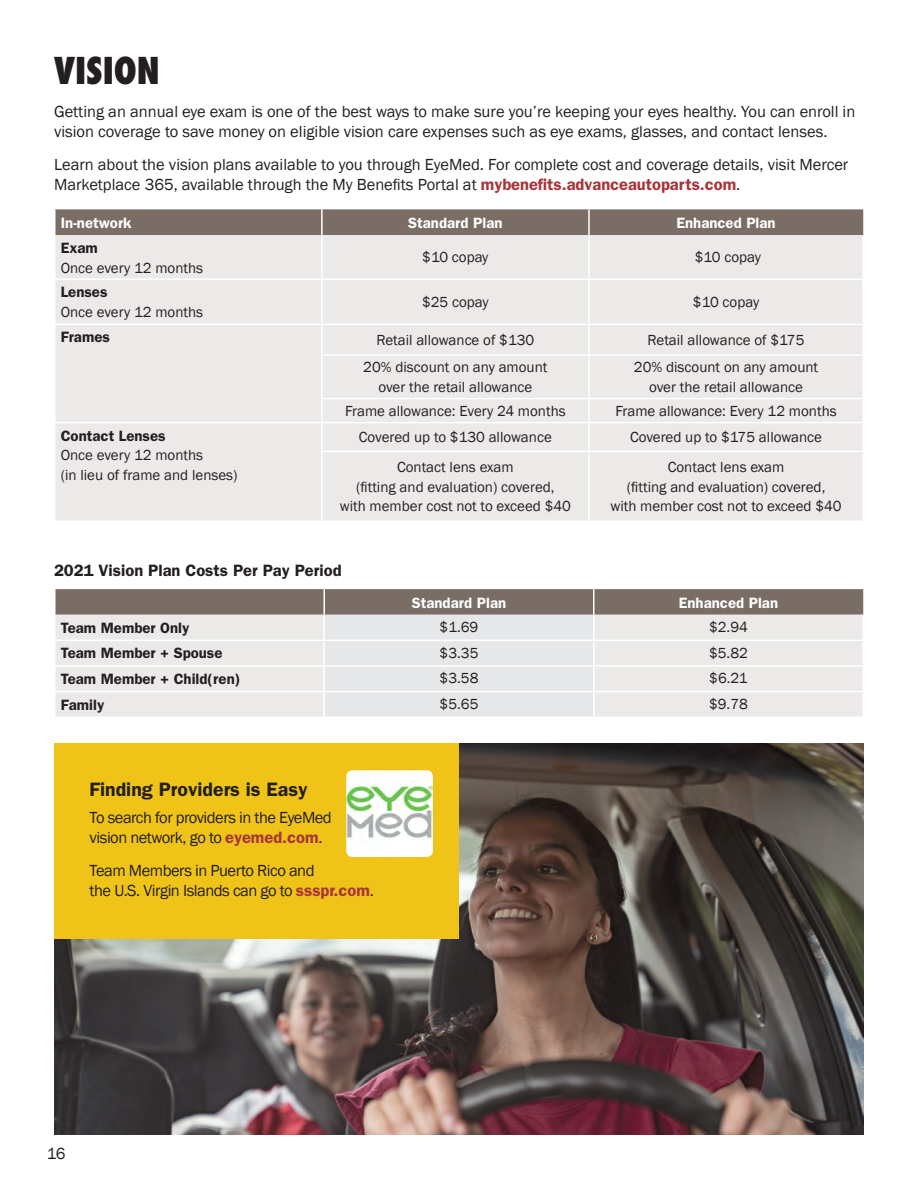
<style>
.page{position:relative;width:918px;height:1188px;background:#fff}
.page>*{position:absolute;margin:0;border:0;box-sizing:border-box;transform-origin:0 0}
.H1_-_BLACK_BOLD_CAPS{font:800 condensed 36px "Futura";color:#231f20}
.t1{font:600 19.5px "Franklin Gothic";color:#231f20}
.t2{font:16.5px/19.8px "Franklin Gothic";color:#231f20}
.t3{font:16.5px/19.8px "Franklin Gothic";letter-spacing:-.03em;color:#231f20}
.t4{font:600 16.5px "Franklin Gothic";color:#231f20}
.Chart{font:15px/19.5px "Franklin Gothic";color:#231f20;text-align:center}
.chart_white{font:600 15px "Franklin Gothic";color:#fff}
.pink_center{font:600 15px "Franklin Gothic";color:#231f20}
.pihk{font:15px "Franklin Gothic";color:#231f20}
.Chart-2{font:600 15px "Franklin Gothic";color:#231f20}
.s1{font-weight:600;color:#a83439}
.s2{font-weight:600}
</style>
<div class="page">
<img style="left:54px;top:743px;width:810px;height:392px">
<div style="left:56px;top:209px;width:807px;height:26px;background:#796d65"></div>
<div style="left:56px;top:235px;width:806px;height:286px;background:#ebeae8"></div>
<hr style="left:321px;top:235px;width:2px;height:44px;background:#fff">
<hr style="left:588px;top:235px;width:2px;height:44px;background:#fff">
<hr style="left:56px;top:279px;width:266px;height:1px;background:#fff">
<hr style="left:322px;top:279px;width:267px;height:1px;background:#fff">
<hr style="left:321px;top:280px;width:2px;height:44px;background:#fff">
<hr style="left:589px;top:279px;width:275px;height:1px;background:#fff">
<hr style="left:588px;top:280px;width:2px;height:44px;background:#fff">
<hr style="left:322px;top:324px;width:267px;height:1px;background:#fff">
<hr style="left:589px;top:324px;width:275px;height:1px;background:#fff">
<hr style="left:588px;top:325px;width:2px;height:29px;background:#fff">
<hr style="left:321px;top:354px;width:268px;height:2px;background:#fff">
<hr style="left:589px;top:354px;width:275px;height:2px;background:#fff">
<hr style="left:588px;top:356px;width:2px;height:42px;background:#fff">
<hr style="left:321px;top:398px;width:268px;height:1px;background:#fff">
<hr style="left:589px;top:398px;width:275px;height:1px;background:#fff">
<hr style="left:588px;top:399px;width:2px;height:23px;background:#fff">
<hr style="left:322px;top:422px;width:267px;height:1px;background:#fff">
<hr style="left:321px;top:423px;width:2px;height:28px;background:#fff">
<hr style="left:589px;top:422px;width:275px;height:1px;background:#fff">
<hr style="left:588px;top:423px;width:2px;height:28px;background:#fff">
<hr style="left:321px;top:451px;width:268px;height:1px;background:#fff">
<hr style="left:321px;top:452px;width:2px;height:69px;background:#fff">
<hr style="left:589px;top:451px;width:275px;height:1px;background:#fff">
<hr style="left:588px;top:452px;width:2px;height:69px;background:#fff">
<hr style="left:321px;top:209px;width:2px;height:26px;background:#fff">
<hr style="left:588px;top:209px;width:2px;height:26px;background:#fff">
<hr style="left:56px;top:324px;width:266px;height:1px;background:#fff">
<hr style="left:321px;top:325px;width:2px;height:29px;background:#fff">
<hr style="left:321px;top:356px;width:2px;height:42px;background:#fff">
<hr style="left:321px;top:399px;width:2px;height:23px;background:#fff">
<hr style="left:56px;top:422px;width:266px;height:1px;background:#fff">
<svg style="left:55px;top:589px;width:808px;height:128px;background:#d4d1cf"></svg>
<div style="left:54px;top:743px;width:405px;height:196px;background:#f0c318"></div>
<img style="left:346px;top:770px;width:87px;height:87px">
<p class="H1_-_BLACK_BOLD_CAPS" style="left:54px;top:46px;width:107px">VISION</p>
<p class="t2" style="left:54px;top:102px;width:803px">Getting an annual eye exam is one of the best ways to make sure you’re keeping your eyes healthy. You can enroll in vision coverage to save money on eligible vision care expenses such as eye exams, glasses, and contact lenses.</p>
<p class="t2" style="left:54px;top:155px;width:796px">Learn about the vision plans available to you through EyeMed. For complete cost and coverage details, visit Mercer<br>Marketplace 365, available through the My Benefits Portal at <span class="s1">mybenefits.advanceautoparts.com</span>.</p>
<p class="chart_white" style="left:61px;top:214px;width:72px">In-network</p>
<p class="chart_white" style="left:408px;top:214px;width:96px">Standard Plan</p>
<p class="chart_white" style="left:676px;top:214px;width:101px">Enhanced Plan</p>
<p class="Chart" style="left:61px;top:239px;width:144px;text-align:left"><span class="s2">Exam<br></span>Once every 12 months</p>
<p class="Chart" style="left:422px;top:248px;width:68px">$10 copay</p>
<p class="Chart" style="left:695px;top:248px;width:68px">$10 copay</p>
<p class="Chart" style="left:61px;top:283px;width:144px;text-align:left"><span class="s2">Lenses<br></span>Once every 12 months</p>
<p class="Chart" style="left:422px;top:293px;width:68px">$25 copay</p>
<p class="Chart" style="left:693px;top:293px;width:68px">$10 copay</p>
<p class="Chart-2" style="left:61px;top:328px;width:51px">Frames</p>
<p class="Chart" style="left:377px;top:331px;width:159px">Retail allowance of $130</p>
<p class="Chart" style="left:648px;top:331px;width:158px">Retail allowance of $175</p>
<p class="Chart" style="left:363px;top:358px;width:186px">20% discount on any amount over the retail allowance</p>
<p class="Chart" style="left:634px;top:358px;width:186px">20% discount on any amount over the retail allowance</p>
<p class="Chart" style="left:345px;top:401px;width:222px">Frame allowance: Every 24 months</p>
<p class="Chart" style="left:615px;top:401px;width:223px">Frame allowance: Every 12 months</p>
<p class="Chart" style="left:61px;top:426px;width:178px;text-align:left"><span class="s2">Contact Lenses<br></span>Once every 12 months<br>(in lieu of frame and lenses)</p>
<p class="Chart" style="left:359px;top:428px;width:194px">Covered up to $130 allowance</p>
<p class="Chart" style="left:630px;top:428px;width:193px">Covered up to $175 allowance</p>
<p class="Chart" style="left:340px;top:458px;width:233px">Contact lens exam<br>(fitting and evaluation) covered,<br>with member cost not to exceed $40</p>
<p class="Chart" style="left:610px;top:458px;width:233px">Contact lens exam<br>(fitting and evaluation) covered,<br>with member cost not to exceed $40</p>
<p class="t4" style="left:54px;top:561px;width:289px">2021 Vision Plan Costs Per Pay Period</p>
<p class="chart_white" style="left:412px;top:594px;width:96px">Standard Plan</p>
<p class="chart_white" style="left:679px;top:594px;width:101px">Enhanced Plan</p>
<p class="pink_center" style="left:61px;top:619px;width:130px">Team Member Only</p>
<p class="pihk" style="left:440px;top:618px;width:40px">$1.69</p>
<p class="pihk" style="left:709px;top:618px;width:40px">$2.94</p>
<p class="pink_center" style="left:61px;top:644px;width:163px">Team Member + Spouse</p>
<p class="pihk" style="left:440px;top:643px;width:40px">$3.35</p>
<p class="pihk" style="left:709px;top:643px;width:40px">$5.82</p>
<p class="pink_center" style="left:61px;top:670px;width:181px">Team Member + Child(ren)</p>
<p class="pihk" style="left:440px;top:669px;width:40px">$3.58</p>
<p class="pihk" style="left:709px;top:669px;width:40px">$6.21</p>
<p class="pink_center" style="left:61px;top:696px;width:45px">Family</p>
<p class="pihk" style="left:440px;top:695px;width:40px">$5.65</p>
<p class="pihk" style="left:709px;top:695px;width:40px">$9.78</p>
<p class="t1" style="left:90px;top:778px;width:219px">Finding Providers is Easy</p>
<p class="t3" style="left:90px;top:808px;width:244px">To search for providers in the EyeMed vision network, go to <span class="s1">eyemed.com</span>.</p>
<p class="t3" style="left:90px;top:861px;width:286px">Team Members in Puerto Rico and<br>the U.S. Virgin Islands can go to <span class="s1">ssspr.com</span>.</p>
<p class="t2" style="left:47px;top:1144px;width:20px">16</p>
</div>
